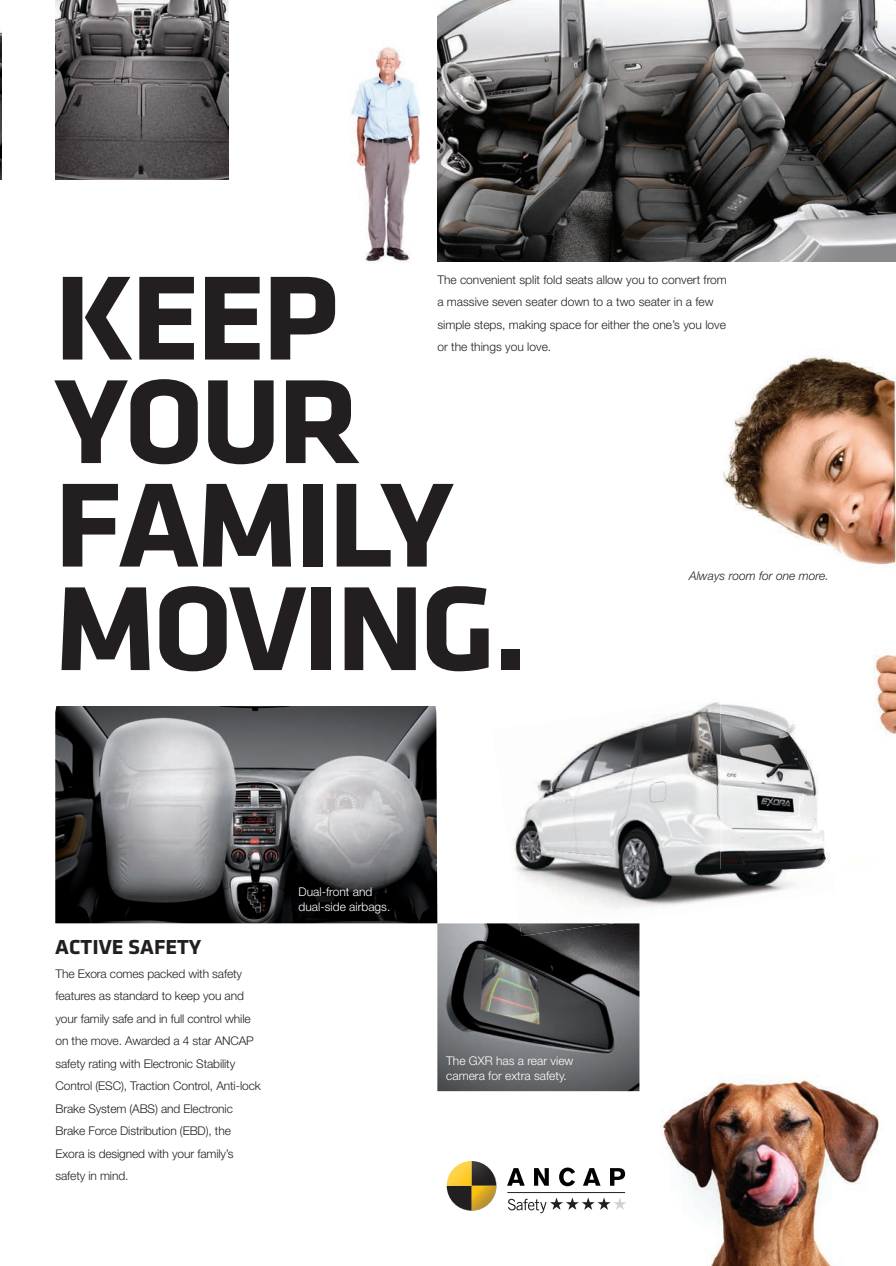
<style>
.page{position:relative;width:896px;height:1266px;background:#fff}
.page>*{position:absolute;margin:0;border:0;box-sizing:border-box;transform-origin:0 0}
.t1{font:700 124.05px/103.5px "Klavika";letter-spacing:-.03em;color:#231f20;scale:1.05 1}
.t2{font:700 21px "Klavika";color:#231f20;scale:1.05 1}
.t3{font:300 12px/22.5px "Helvetica Neue LT Std";letter-spacing:-.01em;color:#231f20}
.t4{font:300 12px/15px "Helvetica Neue LT Std";color:#fff}
.t5{font:italic 300 12px "Helvetica Neue LT Std";color:#231f20}
</style>
<div class="page">
<img style="left:0;top:32px;width:1px;height:148px">
<img style="left:720px;top:261px;width:175px;height:474px">
<img style="left:437px;top:0;width:458px;height:261px">
<img style="left:55px;top:706px;width:382px;height:217px">
<img style="left:437px;top:923px;width:202px;height:168px">
<img style="left:513px;top:697px;width:322px;height:212px">
<img style="left:720px;top:685px;width:112px;height:184px">
<img style="left:519px;top:923px;width:92px;height:13px">
<img style="left:55px;top:0;width:173px;height:180px">
<img style="left:351px;top:47px;width:68px;height:216px">
<svg style="left:507px;top:1168px;width:17px;height:17px"></svg>
<svg style="left:534px;top:1168px;width:14px;height:17px"></svg>
<svg style="left:559px;top:1167px;width:16px;height:19px"></svg>
<svg style="left:583px;top:1168px;width:17px;height:17px"></svg>
<svg style="left:610px;top:1168px;width:15px;height:17px"></svg>
<hr style="left:507px;top:1191px;width:118px;height:1px;background:#231f20">
<svg style="left:446px;top:1161px;width:50px;height:49px"></svg>
<svg style="left:508px;top:1197px;width:118px;height:16px"></svg>
<img style="left:661px;top:1077px;width:218px;height:188px">
<p class="t3" style="left:437px;top:268px;width:291px">The convenient split fold seats allow you to convert from a massive seven seater down to a two seater in a few simple steps, making space for either the one’s you love or the things you love.</p>
<h1 class="t1" style="left:54px;top:266px;width:453px">KEEP<br>YOUR<br>FAMILY<br>MOVING.</h1>
<p class="t5" style="left:689px;top:568px;width:141px">Always room for one more.</p>
<h2 class="t2" style="left:55px;top:935px;width:141px">ACTIVE SAFETY</h2>
<p class="t3" style="left:55px;top:961px;width:207px">The Exora comes packed with safety features as standard to keep you and your family safe and in full control while on the move. Awarded a 4 star ANCAP safety rating with Electronic Stability Control (ESC), Traction Control, Anti-lock Brake System (ABS) and Electronic Brake Force Distribution (EBD), the Exora is designed with your family’s safety in mind.</p>
<p class="t4" style="left:298px;top:884px;width:93px">Dual-front and dual-side airbags.</p>
<p class="t4" style="left:446px;top:1052px;width:129px">The GXR has a rear view camera for extra safety.</p>
</div>
